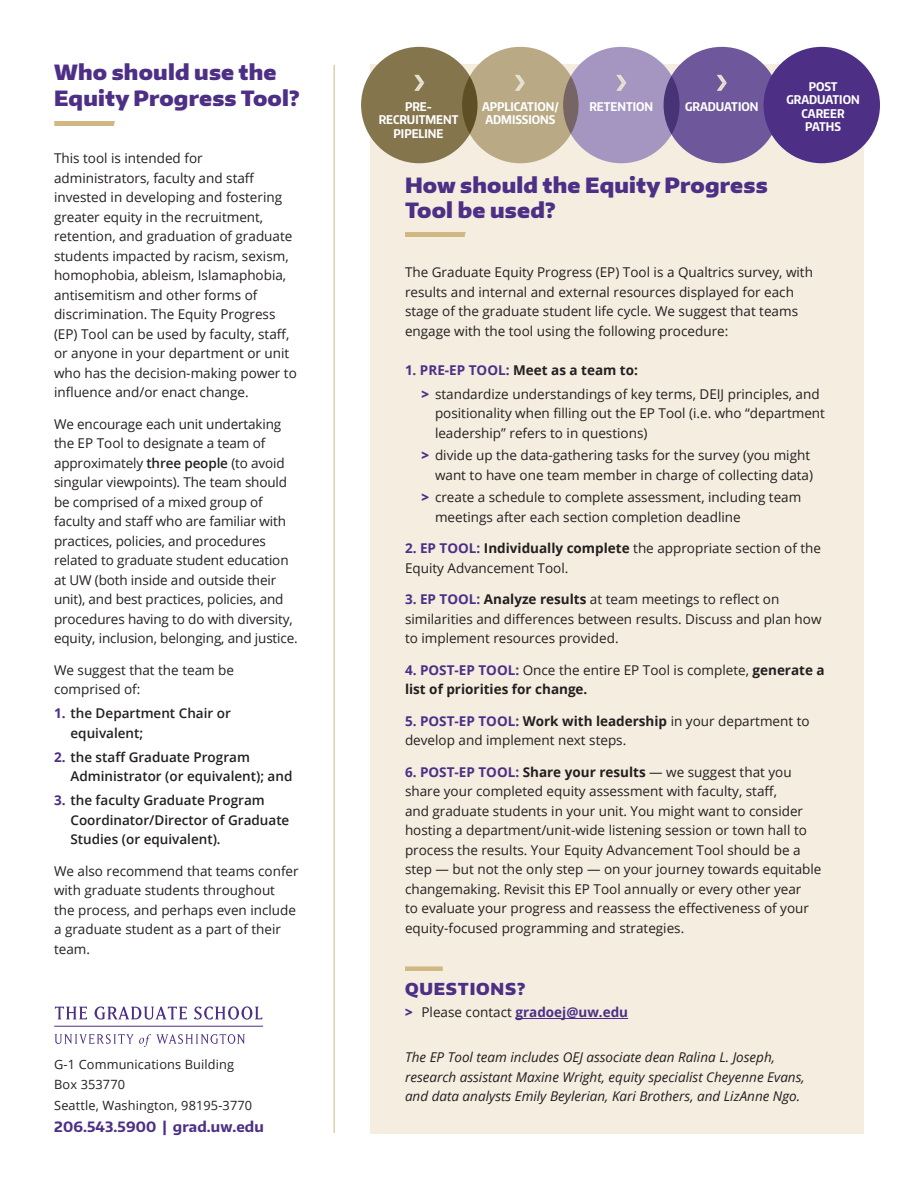
<style>
.page{position:relative;width:918px;height:1188px;background:#fff}
.page>*{position:absolute;margin:0;border:0;box-sizing:border-box;transform-origin:0 0}
.Section_Header{font:900 21px/25.5px "Encode Sans Normal";letter-spacing:.01em;color:#4d2f86}
.Section_Header-2{font:900 16.5px "Encode Sans Normal";letter-spacing:.05em;color:#4d2f86}
.Body{font:700 14.25px "Encode Sans Normal";letter-spacing:.01em;color:#4d2f86}
.UW_body_type{font:13.5px/19.5px "Open Sans";color:#231f20}
.UW_body_type-2{font:italic 13.5px/19.5px "Open Sans";color:#231f20}
.UW_body_type-3{font:600 13.5px/19.5px "Open Sans";color:#231f20}
.UW_body_type-4{font:700 13.5px/19.5px "Open Sans";color:#231f20}
.UW_body_type-5{font:700 13.5px "Open Sans";color:#4d2f86}
.UW_body_type-6{font:12.75px "Open Sans";letter-spacing:.01em;color:#231f20}
.t1{font:700 12px/13.6px "Encode Sans Condensed";color:#fff;text-align:center}
.s1{font-weight:600}
.s2{font-weight:700;color:#4d2f86}
.s3{color:#4d2f86}
.s4{font-weight:800;color:#4d2f86}
.s5{font-weight:700}
.s6{font-weight:400}
.s7{font-weight:800}
.s8{font-weight:400;color:#231f20}
</style>
<div class="page">
<div style="left:370px;top:65px;width:494px;height:1069px;background:#f4ede0"></div>
<hr style="left:515px;top:1018px;width:113px;height:1px;background:#4d2f86">
<div style="left:405px;top:966px;width:38px;height:5px;background:#d1b782"></div>
<svg style="left:54px;top:121px;width:61px;height:5px"></svg>
<svg style="left:405px;top:232px;width:61px;height:5px"></svg>
<hr style="left:334px;top:65px;width:1px;height:1068px;background:#d1b782">
<div style="left:361px;top:47px;width:117px;height:116px;background:#85754d;border-radius:50%"></div>
<div style="left:563px;top:47px;width:117px;height:116px;background:#a596c1;border-radius:50%"></div>
<svg style="left:664px;top:47px;width:116px;height:116px;fill:#6f579c"></svg>
<div style="left:764px;top:47px;width:116px;height:116px;background:#4d2f86;border-radius:50%"></div>
<svg style="left:462px;top:47px;width:117px;height:116px;fill:#b9aa85"></svg>
<svg style="left:414px;top:75px;width:10px;height:16px"></svg>
<svg style="left:515px;top:75px;width:10px;height:16px"></svg>
<svg style="left:616px;top:75px;width:10px;height:16px"></svg>
<svg style="left:717px;top:75px;width:10px;height:16px"></svg>
<svg style="left:55px;top:1034px;width:190px;height:13px"></svg>
<hr style="left:54px;top:1026px;width:209px;height:1px;background:#4d2f86">
<svg style="left:55px;top:1007px;width:32px;height:12px"></svg>
<svg style="left:95px;top:1006px;width:92px;height:14px"></svg>
<svg style="left:194px;top:1006px;width:68px;height:14px"></svg>
<p class="Section_Header" style="left:54px;top:59px;width:247px">Who should use the<br>Equity Progress Tool?</p>
<p class="UW_body_type" style="left:54px;top:148px;width:244px">This tool is intended for administrators, faculty and staff invested in developing and fostering greater equity in the recruitment, retention, and graduation of graduate students impacted by racism, sexism, homophobia, ableism, Islamaphobia, antisemitism and other forms of discrimination. The Equity Progress (EP) Tool can be used by faculty, staff, or anyone in your department or unit who has the decision-making power to influence and/or enact change.</p>
<p class="UW_body_type" style="left:54px;top:414px;width:245px">We encourage each unit undertaking the EP Tool to designate a team of approximately <span class="s1">three people</span> (to avoid singular viewpoints). The team should be comprised of a mixed group of faculty and staff who are familiar with practices, policies, and procedures related to graduate student education at UW (both inside and outside their unit), and best practices, policies, and procedures having to do with diversity, equity, inclusion, belonging, and justice.</p>
<p class="UW_body_type" style="left:54px;top:660px;width:182px">We suggest that the team be comprised of:</p>
<p class="UW_body_type-3" style="left:70px;top:703px;width:162px;text-indent:-16px"><span class="s2">1.</span> the Department Chair or equivalent;</p>
<p class="UW_body_type-3" style="left:70px;top:747px;width:223px;text-indent:-16px"><span class="s2">2.</span> the staff Graduate Program<br>Administrator (or equivalent); and</p>
<p class="UW_body_type-3" style="left:70px;top:790px;width:220px;text-indent:-16px"><span class="s2">3.</span> the faculty Graduate Program<br>Coordinator/Director of Graduate<br>Studies (or equivalent).</p>
<p class="UW_body_type" style="left:54px;top:861px;width:246px">We also recommend that teams confer with graduate students throughout the process, and perhaps even include a graduate student as a part of their team.</p>
<p class="UW_body_type-6" style="left:54px;top:1056px;width:181px">G-1 Communications Building</p>
<p class="UW_body_type-6" style="left:54px;top:1075px;width:72px">Box 353770</p>
<p class="UW_body_type-6" style="left:54px;top:1096px;width:199px">Seattle, Washington, 98195-3770</p>
<p class="Body" style="left:54px;top:1117px;width:211px">206.543.5900 | grad.uw.edu</p>
<p class="t1" style="left:379px;top:99px;width:81px">PRE-<br>RECRUITMENT<br>PIPELINE</p>
<p class="t1" style="left:482px;top:99px;width:78px;text-align:left">APPLICATION/<br>ADMISSIONS</p>
<p class="t1" style="left:589px;top:99px;width:65px">RETENTION</p>
<p class="t1" style="left:685px;top:99px;width:75px">GRADUATION</p>
<p class="Section_Header" style="left:405px;top:171px;width:364px">How should the Equity Progress<br>Tool be used?</p>
<p class="t1" style="left:786px;top:79px;width:75px">POST<br>GRADUATION<br>CAREER<br>PATHS</p>
<p class="UW_body_type" style="left:405px;top:262px;width:409px">The Graduate Equity Progress (EP) Tool is a Qualtrics survey, with results and internal and external resources displayed for each stage of the graduate student life cycle. We suggest that teams engage with the tool using the following procedure:</p>
<p class="UW_body_type-4" style="left:405px;top:360px;width:235px"><span class="s3">1. PRE-EP TOOL:</span> Meet as a team to:</p>
<p class="UW_body_type" style="left:435px;top:384px;width:392px;text-indent:-14px"><span class="s4">&gt;</span> standardize understandings of key terms, DEIJ principles, and positionality when filling out the EP Tool (i.e. who “department leadership” refers to in questions)</p>
<p class="UW_body_type" style="left:422px;top:445px;width:393px;text-align:right"><span class="s4">&gt;</span> divide up the data-gathering tasks for the survey (you might want to have one team member in charge of collecting data)</p>
<p class="UW_body_type" style="left:435px;top:487px;width:368px;text-indent:-14px"><span class="s4">&gt;</span> create a schedule to complete assessment, including team meetings after each section completion deadline</p>
<p class="UW_body_type" style="left:405px;top:538px;width:418px"><span class="s2">2. EP TOOL:</span> <span class="s5">Individually complete</span> the appropriate section of the<br>Equity Advancement Tool.</p>
<p class="UW_body_type" style="left:405px;top:589px;width:418px"><span class="s2">3. EP TOOL:</span> <span class="s5">Analyze results</span> at team meetings to reflect on similarities and differences between results. Discuss and plan how to implement resources provided.</p>
<p class="UW_body_type-4" style="left:405px;top:660px;width:421px"><span class="s3">4. POST-EP TOOL:</span> <span class="s6">Once the entire EP Tool is complete,</span> generate a list of priorities for change.</p>
<p class="UW_body_type" style="left:405px;top:711px;width:406px"><span class="s2">5. POST-EP TOOL:</span> <span class="s5">Work with leadership</span> in your department to develop and implement next steps.</p>
<p class="UW_body_type" style="left:405px;top:762px;width:418px"><span class="s2">6. POST-EP TOOL:</span> <span class="s5">Share your results</span> — we suggest that you share your completed equity assessment with faculty, staff,<br>and graduate students in your unit. You might want to consider hosting a department/unit-wide listening session or town hall to process the results. Your Equity Advancement Tool should be a step — but not the only step — on your journey towards equitable changemaking. Revisit this EP Tool annually or every other year<br>to evaluate your progress and reassess the effectiveness of your equity-focused programming and strategies.</p>
<p class="Section_Header-2" style="left:405px;top:978px;width:122px">QUESTIONS?</p>
<p class="UW_body_type-5" style="left:405px;top:1003px;width:225px"><span class="s7">&gt;</span> <span class="s8">Please contact</span> gradoej@uw.edu</p>
<p class="UW_body_type-2" style="left:405px;top:1047px;width:401px">The EP Tool team includes OEJ associate dean Ralina L. Joseph, research assistant Maxine Wright, equity specialist Cheyenne Evans, and data analysts Emily Beylerian, Kari Brothers, and LizAnne Ngo.</p>
</div>
